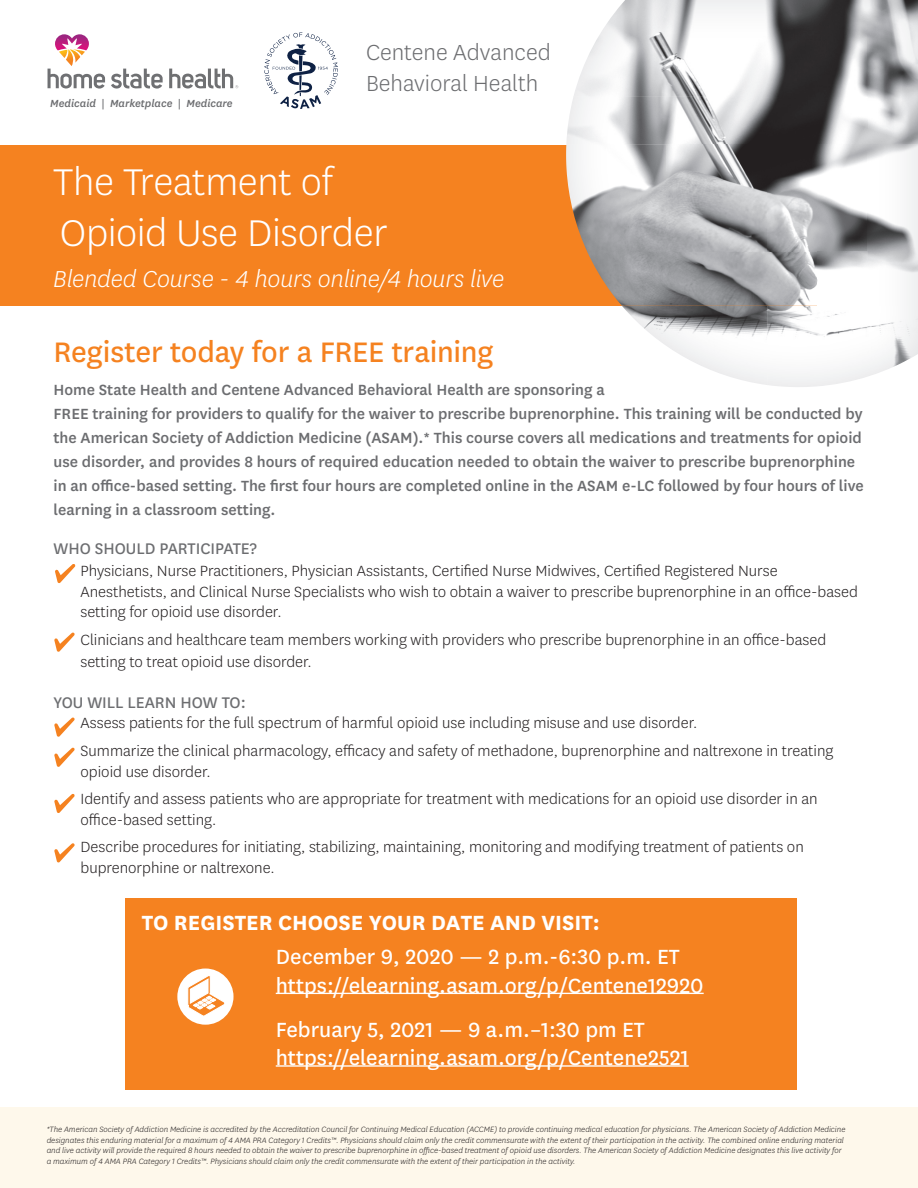
<style>
.page{position:relative;width:918px;height:1188px;background:#fff}
.page>*{position:absolute;margin:0;border:0;box-sizing:border-box;transform-origin:0 0}
.t1{font:300 43.5px/51px "Centene Sans";letter-spacing:-.01em;color:#fff}
.t2{font:33px "Centene Sans";letter-spacing:-.01em;color:#f58220}
.t3{font:italic 300 27px "Centene Sans";letter-spacing:-.01em;color:#fff}
.t4{font:300 25.5px/30.6px "Centene Sans";color:#6c6d70}
.t5{font:24px/28.8px "Centene Sans";color:#fff}
.t6{font:700 24px "Centene Sans";color:#fff}
.t7{font:18px "Centene Sans";color:#6c6d70}
.t8{font:300 17.25px/20.7px "Centene Sans";color:#231f20}
.t9{font:500 17.25px/24px "Centene Sans";color:#6c6d70}
.t10{font:italic 500 12px "Centene Sans";color:#6c6d70}
.t11{font:italic 300 9px/10.5px "Centene Sans";color:#231f20}
.s1{font-weight:400;font-style:normal}
</style>
<div class="page">
<svg style="left:48px;top:34px;width:57px;height:55px"></svg>
<svg style="left:111px;top:69px;width:52px;height:20px"></svg>
<svg style="left:169px;top:69px;width:69px;height:20px"></svg>
<svg style="left:264px;top:33px;width:74px;height:76px"></svg>
<div style="left:0;top:1107px;width:918px;height:81px;background:#fef8eb"></div>
<div style="left:0;top:145px;width:918px;height:161px;background:#f58220"></div>
<div style="left:125px;top:898px;width:672px;height:192px;background:#f58220"></div>
<hr style="left:276px;top:993px;width:428px;height:1px;background:#fff">
<hr style="left:276px;top:1065px;width:413px;height:2px;background:#fff">
<div style="left:177px;top:969px;width:57px;height:56px;background:#fff;border-radius:50%"></div>
<svg style="left:187px;top:974px;width:39px;height:44px"></svg>
<img style="left:573px;top:0;width:295px;height:97px">
<img style="left:868px;top:0;width:50px;height:306px">
<img style="left:566px;top:97px;width:302px;height:155px">
<img style="left:622px;top:306px;width:145px;height:79px">
<img style="left:767px;top:306px;width:151px;height:81px">
<img style="left:587px;top:252px;width:281px;height:54px">
<svg style="left:55px;top:564px;width:20px;height:19px"></svg>
<svg style="left:54px;top:632px;width:21px;height:20px"></svg>
<svg style="left:54px;top:717px;width:21px;height:20px"></svg>
<svg style="left:54px;top:748px;width:21px;height:19px"></svg>
<svg style="left:54px;top:794px;width:21px;height:19px"></svg>
<svg style="left:54px;top:843px;width:21px;height:19px"></svg>
<p class="t10" style="left:50px;top:96px;width:184px">Medicaid <span class="s1">|</span> Marketplace <span class="s1">|</span> Medicare</p>
<p class="t4" style="left:366px;top:37px;width:186px">Centene Advanced<br>Behavioral Health</p>
<h1 class="t1" style="left:53px;top:155px;width:336px">The Treatment of<br>Opioid Use Disorder</h1>
<p class="t3" style="left:53px;top:262px;width:453px">Blended Course - 4 hours online/4 hours live</p>
<h2 class="t2" style="left:54px;top:330px;width:441px">Register today for a FREE training</h2>
<p class="t9" style="left:54px;top:376px;width:812px">Home State Health and Centene Advanced Behavioral Health are sponsoring a<br>FREE training for providers to qualify for the waiver to prescribe buprenorphine. This training will be conducted by the American Society of Addiction Medicine (ASAM).* This course covers all medications and treatments for opioid use disorder, and provides 8 hours of required education needed to obtain the waiver to prescribe buprenorphine in an office-based setting. The first four hours are completed online in the ASAM e-LC followed by four hours of live learning in a classroom setting.</p>
<h3 class="t7" style="left:54px;top:537px;width:205px">WHO SHOULD PARTICIPATE?</h3>
<p class="t8" style="left:81px;top:560px;width:779px">Physicians, Nurse Practitioners, Physician Assistants, Certified Nurse Midwives, Certified Registered Nurse<br>Anesthetists, and Clinical Nurse Specialists who wish to obtain a waiver to prescribe buprenorphine in an office-based setting for opioid use disorder.</p>
<p class="t8" style="left:81px;top:628px;width:747px;line-height:22.5px">Clinicians and healthcare team members working with providers who prescribe buprenorphine in an office-based setting to treat opioid use disorder.</p>
<h3 class="t7" style="left:54px;top:690px;width:194px">YOU WILL LEARN HOW TO:</h3>
<p class="t8" style="left:81px;top:712px;width:618px">Assess patients for the full spectrum of harmful opioid use including misuse and use disorder.</p>
<p class="t8" style="left:81px;top:740px;width:754px">Summarize the clinical pharmacology, efficacy and safety of methadone, buprenorphine and naltrexone in treating opioid use disorder.</p>
<p class="t8" style="left:81px;top:788px;width:739px">Identify and assess patients who are appropriate for treatment with medications for an opioid use disorder in an office-based setting.</p>
<p class="t8" style="left:81px;top:836px;width:725px">Describe procedures for initiating, stabilizing, maintaining, monitoring and modifying treatment of patients on buprenorphine or naltrexone.</p>
<p class="t6" style="left:142px;top:906px;width:460px">TO REGISTER CHOOSE YOUR DATE AND VISIT:</p>
<p class="t5" style="left:276px;top:941px;width:429px">December 9, 2020 — 2 p.m.-6:30 p.m. ET https://elearning.asam.org/p/Centene12920</p>
<p class="t5" style="left:276px;top:1014px;width:414px">February 5, 2021 — 9 a.m.–1:30 pm ET https://elearning.asam.org/p/Centene2521</p>
<p class="t11" style="left:47px;top:1124px;width:800px">*The American Society of Addiction Medicine is accredited by the Accreditation Council for Continuing Medical Education (ACCME) to provide continuing medical education for physicians. The American Society of Addiction Medicine designates this enduring material for a maximum of 4 AMA PRA Category 1 Credits™. Physicians should claim only the credit commensurate with the extent of their participation in the activity. The combined online enduring material and live activity will provide the required 8 hours needed to obtain the waiver to prescribe buprenorphine in office-based treatment of opioid use disorders. The American Society of Addiction Medicine designates this live activity for a maximum of 4 AMA PRA Category 1 Credits™. Physicians should claim only the credit commensurate with the extent of their participation in the activity.</p>
</div>
